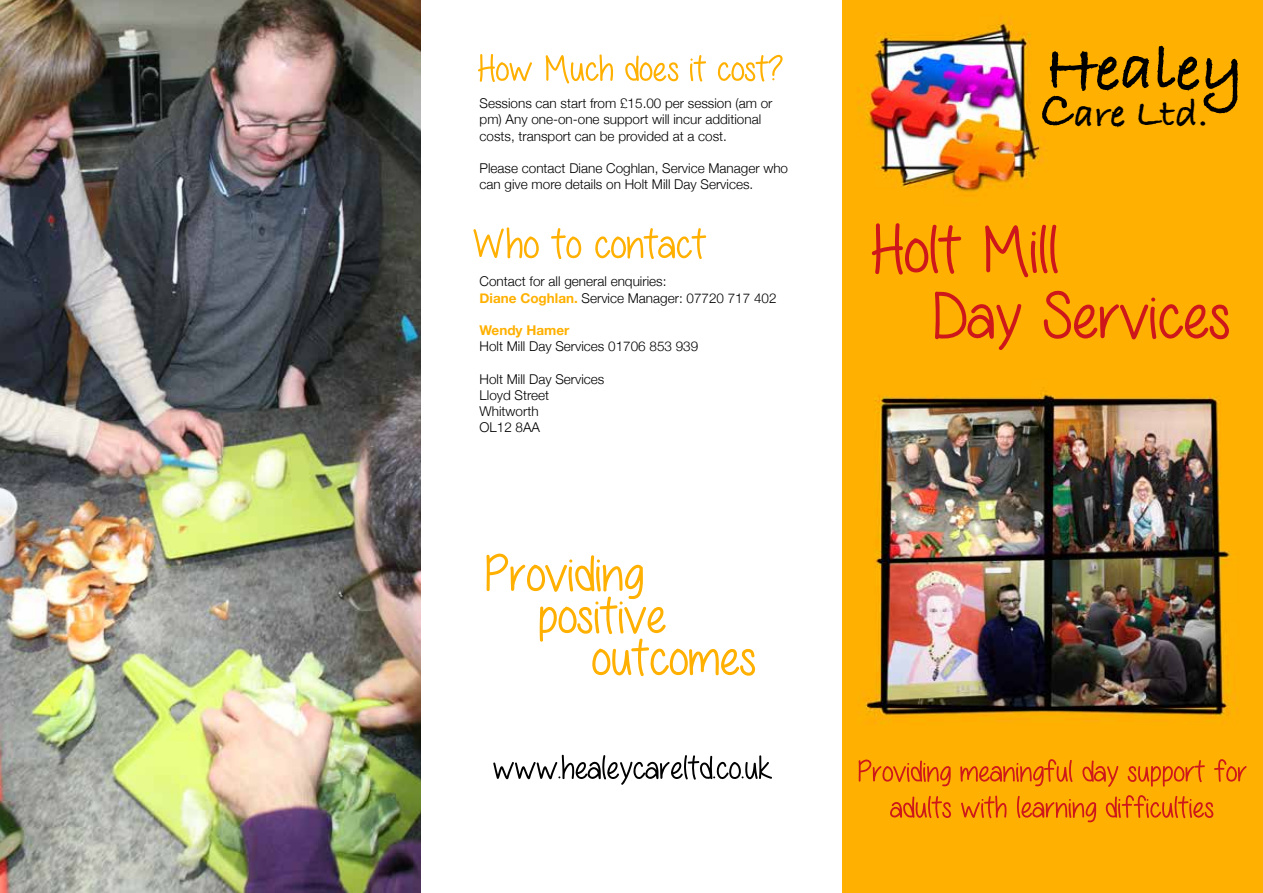
<style>
.page{position:relative;width:1263px;height:893px;background:#fff}
.page>*{position:absolute;margin:0;border:0;box-sizing:border-box;transform-origin:0 0}
.t1{font:700 66px "Bradley Hand ITCTT";color:#000}
.t2{font:700 40.2px "Bradley Hand ITCTT";color:#000}
.t3{font:300 13.5px/16.2px "Helvetica Neue";color:#000}
.t4{font:700 13.5px "Helvetica Neue";color:#ffb001}
.s1{font-weight:700;color:#ffb001}
.s2{font-size:54px}
</style>
<div class="page">
<img style="left:842px;top:0;width:421px;height:893px">
<svg style="left:935px;top:291px;width:294px;height:59px;background:#f49105"></svg>
<svg style="left:872px;top:223px;width:186px;height:54px;background:#f38c06"></svg>
<img style="left:0;top:0;width:421px;height:893px">
<svg style="left:486px;top:554px;width:269px;height:122px"></svg>
<svg style="left:493px;top:755px;width:279px;height:30px"></svg>
<svg style="left:478px;top:54px;width:305px;height:30px"></svg>
<svg style="left:473px;top:227px;width:233px;height:32px"></svg>
<svg style="left:890px;top:795px;width:323px;height:27px;background:#f48f05"></svg>
<svg style="left:859px;top:759px;width:387px;height:28px;background:#f49105"></svg>
<p class="t3" style="left:480px;top:94px;width:294px">Sessions can start from £15.00 per session (am or pm) Any one-on-one support will incur additional costs, transport can be provided at a cost.</p>
<p class="t3" style="left:480px;top:159px;width:310px">Please contact Diane Coghlan, Service Manager who can give more details on Holt Mill Day Services.</p>
<p class="t3" style="left:480px;top:273px;width:298px">Contact for all general enquiries:<br><span class="s1">Diane Coghlan.</span> Service Manager: 07720 717 402</p>
<p class="t4" style="left:480px;top:320px;width:91px">Wendy Hamer</p>
<p class="t3" style="left:480px;top:337px;width:220px">Holt Mill Day Services 01706 853 939</p>
<p class="t3" style="left:480px;top:370px;width:126px">Holt Mill Day Services<br>Lloyd Street<br>Whitworth<br>OL12 8AA</p>
<h1 class="t1" style="left:1045px;top:18px;width:200px">Healey</h1>
<h2 class="t2" style="left:1040px;top:83px;width:170px"><span class="s2">C</span>are Ltd.</h2>
</div>
